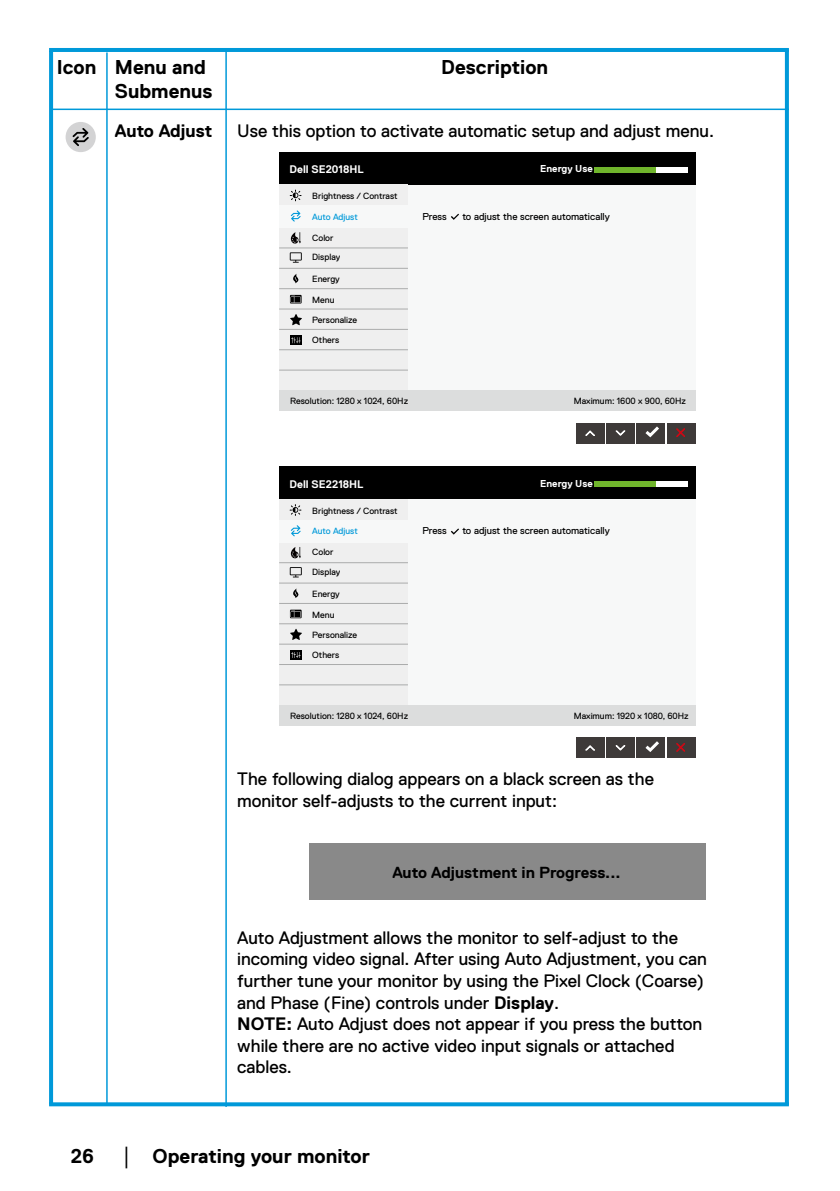
<style>
.page{position:relative;width:840px;height:1191px;background:#fff}
.page>*{position:absolute;margin:0;border:0;box-sizing:border-box;transform-origin:0 0}
.t1{font:700 20px "Dell Replica";color:#000}
.t2{font:18px "Dell Replica";color:#000}
.t3{font:700 18px "Dell Replica";color:#000}
.t4{font:700 16px "Dell Replica";color:#000}
.t5{font:700 11px "Dell Replica";color:#fff}
.t6{font:10px "Dell Replica";color:#000}
.t7{font:700 10px "Dell Replica";color:#fff}
.t8{font:9px "Dell Replica";color:#000}
.t9{font:9px "Dell Replica";color:#0099d9}
.s1{font-weight:700}
.s2{font-family:"Times New Roman";font-weight:400;font-size:18px}
</style>
<div class="page">
<hr style="left:51px;top:109px;width:737px;height:1px;background:#0099d9">
<hr style="left:106px;top:52px;width:2px;height:1054px;background:#0099d9">
<hr style="left:225px;top:51px;width:2px;height:1056px;background:#0099d9">
<div style="left:309px;top:843px;width:395px;height:57px;background:#898989"></div>
<svg style="left:784px;top:52px;width:4px;height:1050px;background:#39afe1"></svg>
<svg style="left:49px;top:52px;width:4px;height:1050px;background:#049ad9"></svg>
<hr style="left:49px;top:48px;width:739px;height:4px;background:#0099d9">
<svg style="left:49px;top:1102px;width:739px;height:4px;background:#14a1db"></svg>
<div style="left:66px;top:122px;width:30px;height:30px;background:#d3d3d4;border-radius:50%"></div>
<svg style="left:72px;top:128px;width:17px;height:18px"></svg>
<div style="left:279px;top:152px;width:416px;height:238px;background:#f7f8f8"></div>
<div style="left:279px;top:152px;width:416px;height:32px;background:#000"></div>
<div style="left:594px;top:167px;width:94px;height:5px;background:#fff"></div>
<div style="left:594px;top:167px;width:62px;height:5px;background:#70b52c"></div>
<div style="left:279px;top:228px;width:129px;height:20px;background:#efefef"></div>
<div style="left:279px;top:184px;width:129px;height:21px;background:#efefef"></div>
<div style="left:279px;top:248px;width:129px;height:20px;background:#efefef"></div>
<div style="left:279px;top:268px;width:129px;height:20px;background:#efefef"></div>
<div style="left:279px;top:289px;width:129px;height:20px;background:#efefef"></div>
<div style="left:279px;top:309px;width:129px;height:20px;background:#efefef"></div>
<div style="left:279px;top:330px;width:129px;height:19px;background:#efefef"></div>
<div style="left:279px;top:350px;width:129px;height:20px;background:#efefef"></div>
<div style="left:279px;top:370px;width:129px;height:20px;background:#efefef"></div>
<svg style="left:289px;top:252px;width:12px;height:11px"></svg>
<svg style="left:290px;top:232px;width:10px;height:12px"></svg>
<svg style="left:293px;top:274px;width:6px;height:9px"></svg>
<svg style="left:290px;top:295px;width:11px;height:8px"></svg>
<svg style="left:290px;top:314px;width:12px;height:11px"></svg>
<svg style="left:290px;top:336px;width:12px;height:9px"></svg>
<svg style="left:291px;top:337px;width:9px;height:6px"></svg>
<div style="left:279px;top:390px;width:416px;height:20px;background:#dcdddd"></div>
<hr style="left:279px;top:248px;width:129px;height:1px;background:#aaabab">
<hr style="left:279px;top:268px;width:129px;height:1px;background:#aaabab">
<hr style="left:279px;top:288px;width:129px;height:1px;background:#aaabab">
<hr style="left:279px;top:309px;width:129px;height:1px;background:#aaabab">
<hr style="left:279px;top:329px;width:129px;height:1px;background:#aaabab">
<hr style="left:279px;top:349px;width:129px;height:1px;background:#aaabab">
<hr style="left:279px;top:370px;width:129px;height:1px;background:#aaabab">
<svg style="left:290px;top:210px;width:10px;height:12px"></svg>
<svg style="left:451px;top:214px;width:8px;height:6px"></svg>
<div style="left:279px;top:467px;width:416px;height:238px;background:#f7f8f8"></div>
<div style="left:279px;top:467px;width:416px;height:32px;background:#000"></div>
<div style="left:594px;top:482px;width:94px;height:5px;background:#fff"></div>
<div style="left:594px;top:482px;width:62px;height:5px;background:#70b52c"></div>
<div style="left:279px;top:542px;width:129px;height:20px;background:#efefef"></div>
<div style="left:279px;top:563px;width:129px;height:20px;background:#efefef"></div>
<div style="left:279px;top:583px;width:129px;height:20px;background:#efefef"></div>
<div style="left:279px;top:603px;width:129px;height:20px;background:#efefef"></div>
<div style="left:279px;top:624px;width:129px;height:20px;background:#efefef"></div>
<div style="left:279px;top:644px;width:129px;height:20px;background:#efefef"></div>
<div style="left:279px;top:665px;width:129px;height:19px;background:#efefef"></div>
<div style="left:279px;top:685px;width:129px;height:20px;background:#efefef"></div>
<svg style="left:289px;top:567px;width:12px;height:10px"></svg>
<svg style="left:290px;top:547px;width:10px;height:12px"></svg>
<svg style="left:293px;top:588px;width:6px;height:10px"></svg>
<svg style="left:290px;top:609px;width:11px;height:9px"></svg>
<svg style="left:290px;top:629px;width:12px;height:11px"></svg>
<div style="left:290px;top:650px;width:12px;height:9px;background:#000"></div>
<svg style="left:291px;top:652px;width:9px;height:6px"></svg>
<div style="left:279px;top:705px;width:416px;height:20px;background:#dcdddd"></div>
<hr style="left:279px;top:562px;width:129px;height:1px;background:#aaabab">
<hr style="left:279px;top:583px;width:129px;height:1px;background:#aaabab">
<hr style="left:279px;top:603px;width:129px;height:1px;background:#aaabab">
<hr style="left:279px;top:623px;width:129px;height:1px;background:#aaabab">
<hr style="left:279px;top:644px;width:129px;height:1px;background:#aaabab">
<hr style="left:279px;top:664px;width:129px;height:1px;background:#aaabab">
<hr style="left:279px;top:684px;width:129px;height:1px;background:#aaabab">
<svg style="left:290px;top:525px;width:10px;height:11px"></svg>
<svg style="left:451px;top:528px;width:8px;height:6px"></svg>
<div style="left:279px;top:499px;width:129px;height:21px;background:#efefef"></div>
<svg style="left:290px;top:190px;width:11px;height:11px"></svg>
<svg style="left:290px;top:504px;width:11px;height:11px"></svg>
<div style="left:606px;top:423px;width:28px;height:20px;background:#3e3a39"></div>
<svg style="left:615px;top:430px;width:11px;height:6px"></svg>
<div style="left:575px;top:423px;width:29px;height:20px;background:#3e3a39"></div>
<svg style="left:585px;top:430px;width:10px;height:6px"></svg>
<div style="left:666px;top:423px;width:29px;height:20px;background:#3e3a39"></div>
<svg style="left:676px;top:428px;width:9px;height:9px"></svg>
<div style="left:636px;top:423px;width:28px;height:20px;background:#3e3a39"></div>
<svg style="left:645px;top:426px;width:14px;height:12px"></svg>
<div style="left:606px;top:737px;width:28px;height:21px;background:#3e3a39"></div>
<svg style="left:615px;top:745px;width:11px;height:6px"></svg>
<div style="left:575px;top:737px;width:29px;height:21px;background:#3e3a39"></div>
<svg style="left:585px;top:745px;width:10px;height:6px"></svg>
<div style="left:666px;top:737px;width:29px;height:21px;background:#3e3a39"></div>
<svg style="left:676px;top:743px;width:9px;height:9px"></svg>
<div style="left:636px;top:737px;width:28px;height:21px;background:#3e3a39"></div>
<svg style="left:645px;top:741px;width:14px;height:11px"></svg>
<p class="t1" style="left:57px;top:56px;width:41px">Icon</p>
<p class="t1" style="left:115px;top:56px;width:92px">Menu and</p>
<p class="t1" style="left:441px;top:56px;width:108px">Description</p>
<p class="t1" style="left:115px;top:80px;width:99px">Submenus</p>
<p class="t3" style="left:115px;top:121px;width:99px">Auto Adjust</p>
<p class="t2" style="left:237px;top:121px;width:478px">Use this option to activate automatic setup and adjust menu.</p>
<p class="t5" style="left:289px;top:163px;width:76px">Dell SE2018HL</p>
<p class="t7" style="left:540px;top:163px;width:54px">Energy Use</p>
<p class="t8" style="left:312px;top:191px;width:87px">Brightness / Contrast</p>
<p class="t9" style="left:312px;top:211px;width:47px">Auto Adjust</p>
<p class="t6" style="left:422px;top:211px;width:26px">Press</p>
<p class="t6" style="left:462px;top:211px;width:149px">to adjust the screen automatically</p>
<p class="t8" style="left:312px;top:233px;width:23px">Color</p>
<p class="t8" style="left:312px;top:274px;width:29px">Energy</p>
<p class="t8" style="left:312px;top:295px;width:24px">Menu</p>
<p class="t8" style="left:312px;top:315px;width:46px">Personalize</p>
<p class="t8" style="left:312px;top:335px;width:29px">Others</p>
<p class="t8" style="left:312px;top:252px;width:29px">Display</p>
<p class="t8" style="left:290px;top:396px;width:119px">Resolution: 1280 x 1024, 60Hz</p>
<p class="t8" style="left:573px;top:396px;width:114px">Maximum: 1600 x 900, 60Hz</p>
<p class="t5" style="left:289px;top:478px;width:75px">Dell SE2218HL</p>
<p class="t7" style="left:540px;top:478px;width:54px">Energy Use</p>
<p class="t8" style="left:312px;top:506px;width:87px">Brightness / Contrast</p>
<p class="t9" style="left:312px;top:526px;width:47px">Auto Adjust</p>
<p class="t6" style="left:422px;top:525px;width:26px">Press</p>
<p class="t6" style="left:462px;top:525px;width:149px">to adjust the screen automatically</p>
<p class="t8" style="left:312px;top:547px;width:23px">Color</p>
<p class="t8" style="left:312px;top:589px;width:29px">Energy</p>
<p class="t8" style="left:312px;top:610px;width:24px">Menu</p>
<p class="t8" style="left:312px;top:630px;width:46px">Personalize</p>
<p class="t8" style="left:312px;top:650px;width:29px">Others</p>
<p class="t8" style="left:312px;top:566px;width:29px">Display</p>
<p class="t8" style="left:290px;top:711px;width:119px">Resolution: 1280 x 1024, 60Hz</p>
<p class="t8" style="left:573px;top:711px;width:116px">Maximum: 1920 x 1080, 60Hz</p>
<p class="t2" style="left:237px;top:769px;width:418px">The following dialog appears on a black screen as the</p>
<p class="t2" style="left:237px;top:790px;width:321px">monitor self-adjusts to the current input:</p>
<p class="t4" style="left:392px;top:863px;width:229px">Auto Adjustment in Progress...</p>
<p class="t2" style="left:237px;top:927px;width:442px">Auto Adjustment allows the monitor to self-adjust to the</p>
<p class="t2" style="left:237px;top:949px;width:471px">incoming video signal. After using Auto Adjustment, you can</p>
<p class="t2" style="left:237px;top:970px;width:468px">further tune your monitor by using the Pixel Clock (Coarse)</p>
<p class="t2" style="left:237px;top:992px;width:323px">and Phase (Fine) controls under <span class="s1">Display</span>.</p>
<p class="t2" style="left:237px;top:1014px;width:466px"><span class="s1">NOTE:</span> Auto Adjust does not appear if you press the button</p>
<p class="t2" style="left:237px;top:1035px;width:438px">while there are no active video input signals or attached</p>
<p class="t2" style="left:237px;top:1057px;width:56px">cables.</p>
<p class="t1" style="left:71px;top:1144px;width:24px">26</p>
<p class="t1" style="left:120px;top:1144px;width:251px"><span class="s2">│</span> Operating your monitor</p>
</div>
